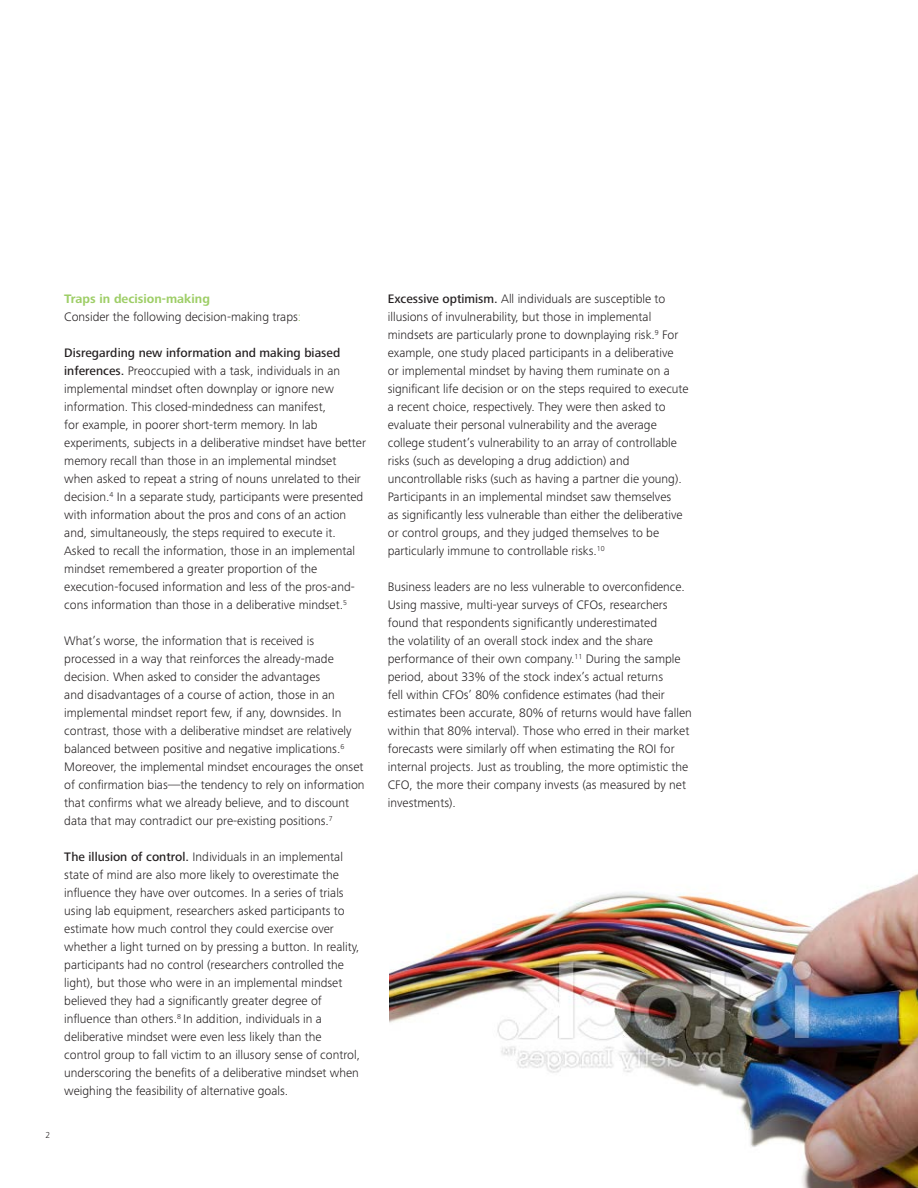
<style>
.page{position:relative;width:918px;height:1188px;background:#fff}
.page>*{position:absolute;margin:0;border:0;box-sizing:border-box;transform-origin:0 0}
.t1{font:300 12.75px/18px "Frutiger Next Pro";color:#231f20}
.t2{font:700 12.75px "Frutiger Next Pro";color:#9ece67}
.t3{font:300 9px "Frutiger Next Pro";color:#231f20}
.s1{color:#9ece67}
.s2{font-weight:500}
</style>
<div class="page">
<img style="left:389px;top:873px;width:529px;height:315px">
<p class="t3" style="left:46px;top:1130px;width:6px">2</p>
<p class="t2" style="left:64px;top:292px;width:147px">Traps in decision-making</p>
<p class="t1" style="left:64px;top:308px;width:239px">Consider the following decision-making traps<span class="s1">:</span></p>
<p class="t1" style="left:64px;top:344px;width:303px"><span class="s2">Disregarding new information and making biased inferences.</span> Preoccupied with a task, individuals in an implemental mindset often downplay or ignore new information. This closed-mindedness can manifest,<br>for example, in poorer short-term memory. In lab experiments, subjects in a deliberative mindset have better memory recall than those in an implemental mindset when asked to repeat a string of nouns unrelated to their decision.<sup>4</sup> In a separate study, participants were presented with information about the pros and cons of an action and, simultaneously, the steps required to execute it.<br>Asked to recall the information, those in an implemental mindset remembered a greater proportion of the execution-focused information and less of the pros-and&shy;cons information than those in a deliberative mindset.<sup>5</sup></p>
<p class="t1" style="left:64px;top:632px;width:302px">What’s worse, the information that is received is processed in a way that reinforces the already-made decision. When asked to consider the advantages<br>and disadvantages of a course of action, those in an implemental mindset report few, if any, downsides. In contrast, those with a deliberative mindset are relatively balanced between positive and negative implications.<sup>6<br></sup>Moreover, the implemental mindset encourages the onset of confirmation bias—the tendency to rely on information that confirms what we already believe, and to discount data that may contradict our pre-existing positions.<sup>7</sup></p>
<p class="t1" style="left:64px;top:848px;width:297px"><span class="s2">The illusion of control.</span> Individuals in an implemental state of mind are also more likely to overestimate the influence they have over outcomes. In a series of trials using lab equipment, researchers asked participants to estimate how much control they could exercise over whether a light turned on by pressing a button. In reality, participants had no control (researchers controlled the light), but those who were in an implemental mindset believed they had a significantly greater degree of influence than others.<sup>8</sup> In addition, individuals in a deliberative mindset were even less likely than the control group to fall victim to an illusory sense of control, underscoring the benefits of a deliberative mindset when weighing the feasibility of alternative goals.</p>
<p class="t1" style="left:388px;top:290px;width:302px"><span class="s2">Excessive optimism.</span> All individuals are susceptible to illusions of invulnerability, but those in implemental mindsets are particularly prone to downplaying risk.<sup>9</sup> For example, one study placed participants in a deliberative<br>or implemental mindset by having them ruminate on a significant life decision or on the steps required to execute a recent choice, respectively. They were then asked to evaluate their personal vulnerability and the average college student’s vulnerability to an array of controllable risks (such as developing a drug addiction) and uncontrollable risks (such as having a partner die young).<br>Participants in an implemental mindset saw themselves<br>as significantly less vulnerable than either the deliberative or control groups, and they judged themselves to be particularly immune to controllable risks.<sup>10</sup></p>
<p class="t1" style="left:388px;top:578px;width:306px">Business leaders are no less vulnerable to overconfidence.<br>Using massive, multi-year surveys of CFOs, researchers found that respondents significantly underestimated<br>the volatility of an overall stock index and the share performance of their own company.<sup>11</sup> During the sample period, about 33% of the stock index’s actual returns<br>fell within CFOs’ 80% confidence estimates (had their estimates been accurate, 80% of returns would have fallen within that 80% interval). Those who erred in their market forecasts were similarly off when estimating the ROI for internal projects. Just as troubling, the more optimistic the CFO, the more their company invests (as measured by net investments).</p>
</div>
